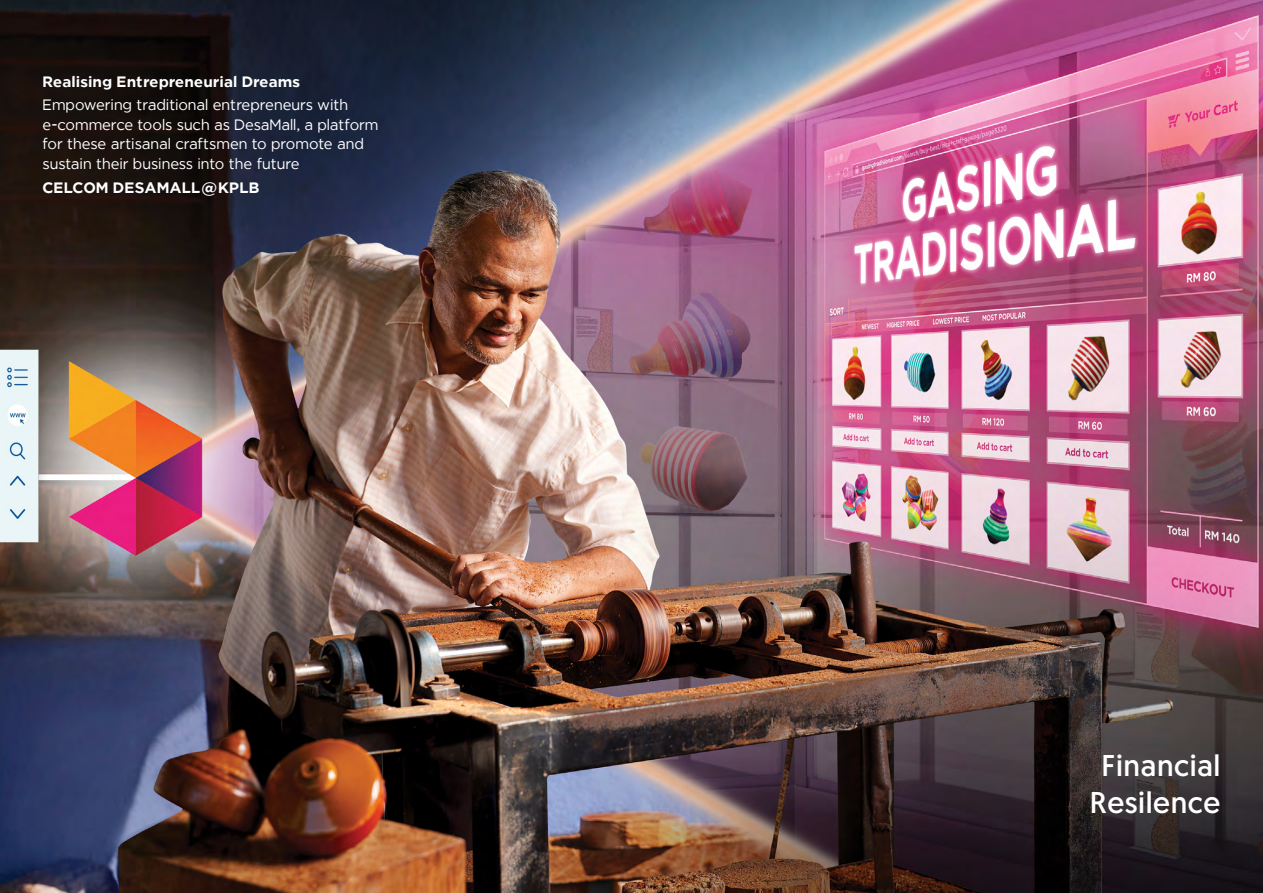
<style>
.page{position:relative;width:1263px;height:893px;background:#fff}
.page>*{position:absolute;margin:0;border:0;box-sizing:border-box;transform-origin:0 0}
.t1{font:30px/37.2px "Geomanist";letter-spacing:.02em;color:#fff;text-align:center}
.t2{font:15px/19.5px "Axiata";color:#fff}
.t3{font:700 15px "Axiata";color:#fff}
</style>
<div class="page">
<img style="left:0;top:0;width:1263px;height:893px">
<img style="left:1px;top:349px;width:52px;height:195px">
<p class="t3" style="left:43px;top:72px;width:259px">Realising Entrepreneurial Dreams</p>
<p class="t2" style="left:43px;top:95px;width:337px">Empowering traditional entrepreneurs with e-commerce tools such as DesaMall, a platform for these artisanal craftsmen to promote and sustain their business into the future</p>
<p class="t3" style="left:43px;top:178px;width:219px">CELCOM DESAMALL@KPLB</p>
<h1 class="t1" style="left:1090px;top:746px;width:132px">Financial<br>Resilence</h1>
</div>
